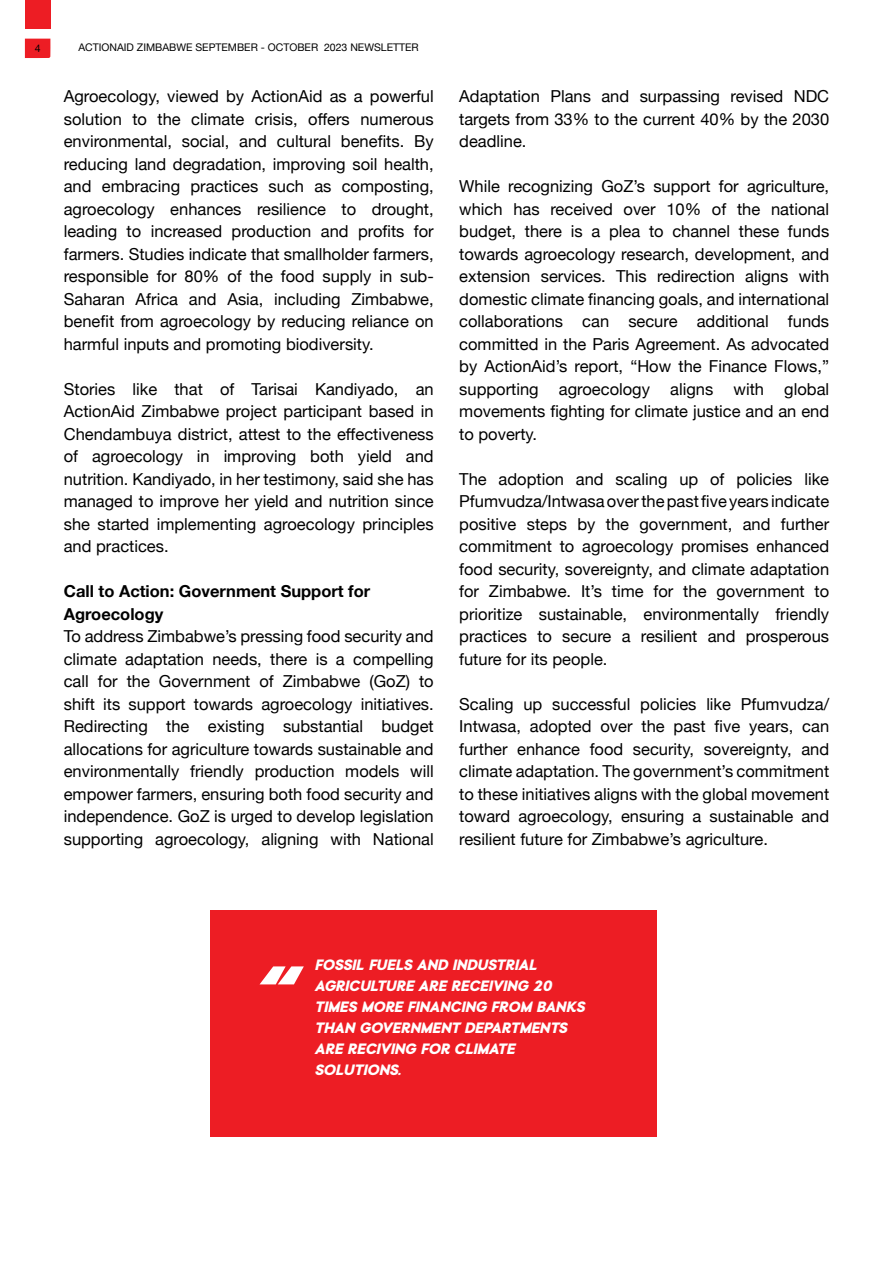
<style>
.page{position:relative;width:893px;height:1263px;background:#fff}
.page>*{position:absolute;margin:0;border:0;box-sizing:border-box;transform-origin:0 0}
.t1{font:italic 900 90px "Auxilia";color:#fff}
.t2{font:16.5px/22.5px "Helvetica Neue";color:#000;text-align:justify}
.t3{font:700 16.5px/22.5px "Helvetica Neue";color:#000}
.t4{font:italic 900 15px/21px "Auxilia";color:#fff}
.t5{font:10.5px "Helvetica Neue";color:#000}
</style>
<div class="page">
<div style="left:25px;top:0;width:25px;height:28px;background:#ed1d24"></div>
<svg style="left:25px;top:39px;width:25px;height:19px"></svg>
<hr style="left:892px;top:0;width:1px;height:1263px;background:#ed1d24">
<div style="left:210px;top:910px;width:447px;height:226px;background:#ed1d24"></div>
<p class="t5" style="left:35px;top:41px;width:7px">4</p>
<p class="t5" style="left:78px;top:40px;width:342px">ACTIONAID ZIMBABWE SEPTEMBER - OCTOBER 2023 NEWSLETTER</p>
<p class="t2" style="left:64px;top:86px;width:371px">Agroecology, viewed by ActionAid as a powerful solution to the climate crisis, offers numerous environmental, social, and cultural benefits. By reducing land degradation, improving soil health, and embracing practices such as composting, agroecology enhances resilience to drought, leading to increased production and profits for farmers. Studies indicate that smallholder farmers, responsible for 80% of the food supply in sub-Saharan Africa and Asia, including Zimbabwe, benefit from agroecology by reducing reliance on harmful inputs and promoting biodiversity.</p>
<p class="t2" style="left:64px;top:378px;width:371px">Stories like that of Tarisai Kandiyado, an ActionAid Zimbabwe project participant based in Chendambuya district, attest to the effectiveness of agroecology in improving both yield and nutrition. Kandiyado, in her testimony, said she has managed to improve her yield and nutrition since she started implementing agroecology principles and practices.</p>
<p class="t3" style="left:64px;top:580px;width:308px">Call to Action: Government Support for<br>Agroecology</p>
<p class="t2" style="left:64px;top:626px;width:371px">To address Zimbabwe’s pressing food security and climate adaptation needs, there is a compelling call for the Government of Zimbabwe (GoZ) to shift its support towards agroecology initiatives.<br>Redirecting the existing substantial budget allocations for agriculture towards sustainable and environmentally friendly production models will empower farmers, ensuring both food security and independence. GoZ is urged to develop legislation supporting agroecology, aligning with National</p>
<p class="t2" style="left:459px;top:86px;width:371px">Adaptation Plans and surpassing revised NDC targets from 33% to the current 40% by the 2030 deadline.</p>
<p class="t2" style="left:459px;top:176px;width:371px">While recognizing GoZ’s support for agriculture, which has received over 10% of the national budget, there is a plea to channel these funds towards agroecology research, development, and extension services. This redirection aligns with domestic climate financing goals, and international collaborations can secure additional funds committed in the Paris Agreement. As advocated by ActionAid’s report, “How the Finance Flows,” supporting agroecology aligns with global movements fighting for climate justice and an end to poverty.</p>
<p class="t2" style="left:459px;top:469px;width:371px">The adoption and scaling up of policies like Pfumvudza/Intwasa over the past five years indicate positive steps by the government, and further commitment to agroecology promises enhanced food security, sovereignty, and climate adaptation for Zimbabwe. It’s time for the government to prioritize sustainable, environmentally friendly practices to secure a resilient and prosperous future for its people.</p>
<p class="t2" style="left:459px;top:694px;width:371px">Scaling up successful policies like Pfumvudza/ Intwasa, adopted over the past five years, can further enhance food security, sovereignty, and climate adaptation. The government’s commitment to these initiatives aligns with the global movement toward agroecology, ensuring a sustainable and resilient future for Zimbabwe’s agriculture.</p>
<h1 class="t1" style="left:253px;top:941px;width:44px">“</h1>
<p class="t4" style="left:315px;top:954px;width:271px">FOSSIL FUELS AND INDUSTRIAL<br>AGRICULTURE ARE RECEIVING 20<br>TIMES MORE FINANCING FROM BANKS<br>THAN GOVERNMENT DEPARTMENTS<br>ARE RECIVING FOR CLIMATE<br>SOLUTIONS.</p>
</div>
